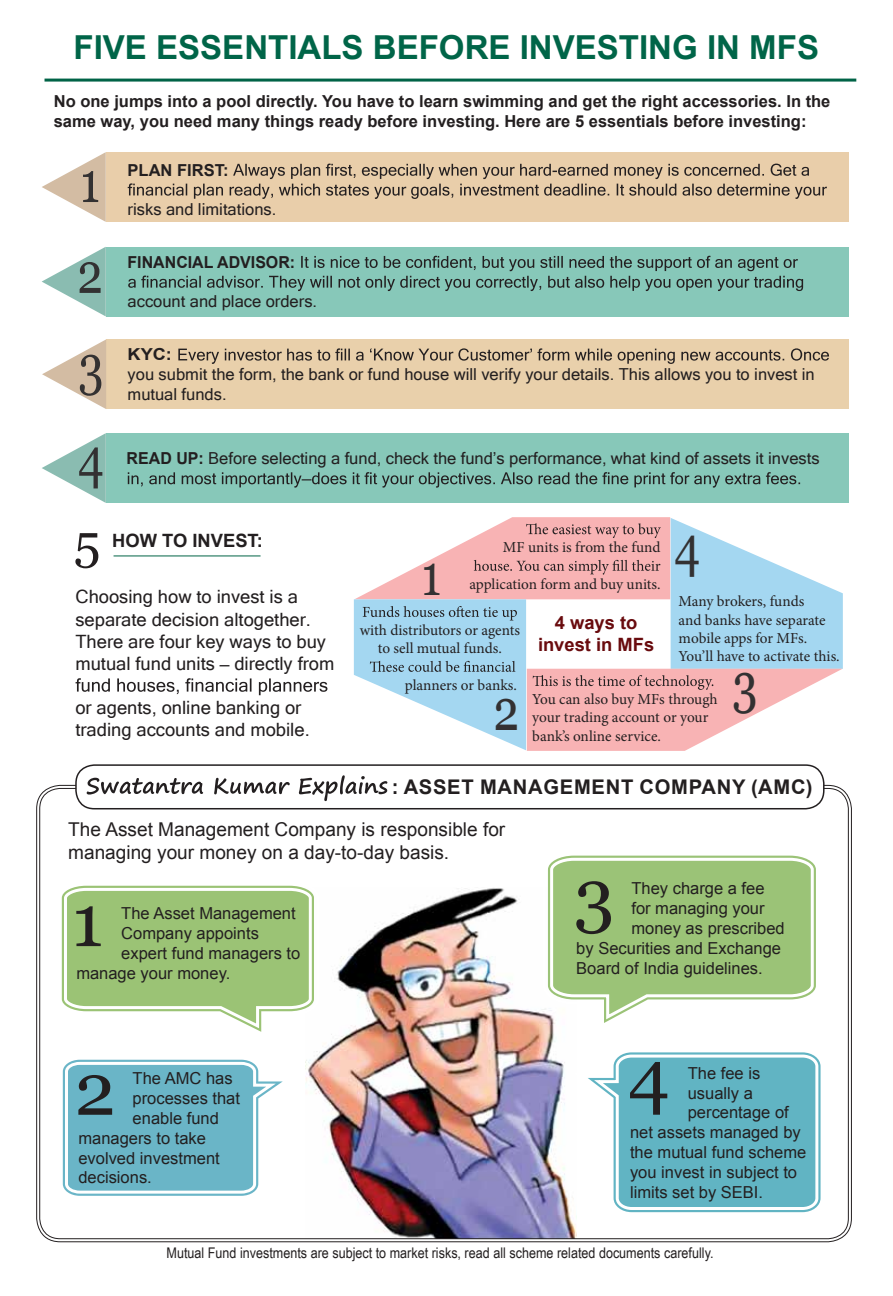
<style>
.page{position:relative;width:893px;height:1296px;background:#fff}
.page>*{position:absolute;margin:0;border:0;box-sizing:border-box;transform-origin:0 0}
.t1{font:57.3px "Georgia";color:#333132;scale:.8 1}
.t2{font:700 33px "Arial";color:#006548}
.t3{font:700 20.25px "Arial";letter-spacing:.035em;color:#231f20}
.t4{font:19.05px/22.8px "Arial";color:#231f20}
.t5{font:18.3px/22px "Microsoft Sans Serif";color:#231f20}
.t6{font:700 18.3px/22px "Arial";color:#690b0e;text-align:center}
.t7{font:700 18.3px "Arial";color:#231f20}
.t8{font:16.5px "Arial";color:#231f20}
.t9{font:16.5px/19.8px "Microsoft Sans Serif";color:#231f20}
.t10{font:700 16.5px/19.8px "Arial";color:#231f20}
.t11{font:700 16.5px "Arial";color:#231f20;scale:1.1 1}
.t12{font:15.3px/18.3px "Minion Pro";letter-spacing:-.005em;color:#231f20}
.t13{font:14.7px "Arial Narrow";color:#231f20;scale:1.05 1}
.s1{font-family:"Arial";font-weight:700}
.s2{font-size:16.5px}
</style>
<div class="page">
<img style="left:305px;top:888px;width:271px;height:349px">
<div style="left:106px;top:433px;width:743px;height:70px;background:#87c8b9"></div>
<div style="left:106px;top:339px;width:743px;height:70px;background:#e9d0ab"></div>
<div style="left:106px;top:247px;width:743px;height:69px;background:#87c8b9"></div>
<div style="left:106px;top:152px;width:742px;height:70px;background:#e9ceaa"></div>
<div style="left:75px;top:764px;width:749px;height:45px;border:2px solid #231f20;border-radius:18px"></div>
<svg style="left:541px;top:855px;width:254px;height:179px"></svg>
<svg style="left:61px;top:885px;width:260px;height:158px"></svg>
<svg style="left:42px;top:152px;width:64px;height:70px"></svg>
<svg style="left:128px;top:164px;width:699px;height:35px"></svg>
<svg style="left:42px;top:433px;width:64px;height:70px"></svg>
<svg style="left:42px;top:339px;width:64px;height:70px"></svg>
<svg style="left:178px;top:348px;width:651px;height:16px"></svg>
<svg style="left:42px;top:247px;width:64px;height:69px"></svg>
<svg style="left:128px;top:256px;width:675px;height:35px"></svg>
<svg style="left:354px;top:517px;width:489px;height:234px"></svg>
<svg style="left:75px;top:533px;width:23px;height:35px"></svg>
<svg style="left:76px;top:678px;width:251px;height:17px"></svg>
<hr style="left:114px;top:556px;width:147px;height:1px;background:#006346">
<hr style="left:45px;top:79px;width:811px;height:3px;background:#006346">
<svg style="left:87px;top:775px;width:300px;height:26px"></svg>
<svg style="left:128px;top:472px;width:672px;height:16px"></svg>
<svg style="left:548px;top:856px;width:268px;height:167px"></svg>
<svg style="left:62px;top:1059px;width:221px;height:137px"></svg>
<svg style="left:568px;top:1046px;width:253px;height:173px"></svg>
<h2 class="t2" style="left:74px;top:26px;width:747px">FIVE ESSENTIALS BEFORE INVESTING IN MFS</h2>
<p class="t10" style="left:54px;top:92px;width:778px">No one jumps into a pool directly. You have to learn swimming and get the right accessories. In the same way, you need many things ready before investing. Here are 5 essentials before investing:</p>
<p class="t10" style="left:128px;top:160px;width:102px">PLAN FIRST:</p>
<p class="t9" style="left:128px;top:200px;width:150px">risks and limitations.</p>
<p class="t10" style="left:128px;top:253px;width:169px">FINANCIAL ADVISOR:</p>
<p class="t9" style="left:128px;top:292px;width:191px">account and place orders.</p>
<p class="t11" style="left:128px;top:344px;width:42px">KYC:</p>
<p class="t9" style="left:128px;top:365px;width:689px">you submit the form, the bank or fund house will verify your details. This allows you to invest in mutual funds.</p>
<p class="t9" style="left:127px;top:449px;width:694px"><span class="s1">READ UP:</span> Before selecting a fund, check the fund’s performance, what kind of assets it invests</p>
<p class="t7" style="left:112px;top:528px;width:152px">HOW TO INVEST:</p>
<p class="t5" style="left:75px;top:586px;width:260px">Choosing how to invest is a separate decision altogether.<br>There are four key ways to buy mutual fund units <span class="s2">—</span> directly from</p>
<p class="t5" style="left:75px;top:696px;width:236px">or agents, online banking or trading accounts and mobile.</p>
<p class="t12" style="left:503px;top:538px;width:159px">MF units is from the fund</p>
<h1 class="t1" style="left:675px;top:505px;width:34px">4</h1>
<p class="t12" style="left:469px;top:575px;width:193px">application form and buy units.</p>
<p class="t12" style="left:360px;top:621px;width:162px;text-align:center">with distributors or agents to sell mutual funds.</p>
<p class="t12" style="left:405px;top:676px;width:114px">planners or banks.</p>
<p class="t12" style="left:532px;top:690px;width:187px">You can also buy MFs through your trading account or your bank’s online service.</p>
<h1 class="t1" style="left:421px;top:534px;width:26px">1</h1>
<p class="t12" style="left:679px;top:592px;width:163px">Many brokers, funds<br>and banks have separate mobile apps for MFs.<br>You’ll have to activate this.</p>
<p class="t6" style="left:538px;top:612px;width:118px">4 ways to invest in MFs</p>
<h1 class="t1" style="left:732px;top:642px;width:33px">3</h1>
<h1 class="t1" style="left:494px;top:668px;width:34px">2</h1>
<p class="t3" style="left:392px;top:773px;width:422px">: ASSET MANAGEMENT COMPANY (AMC)</p>
<p class="t4" style="left:68px;top:818px;width:438px">The Asset Management Company is responsible for managing your money on a day-to-day basis.</p>
<p class="t8" style="left:121px;top:903px;width:176px">The Asset Management</p>
<p class="t8" style="left:121px;top:923px;width:139px">Company appoints</p>
<p class="t8" style="left:121px;top:943px;width:181px">expert fund managers to</p>
<p class="t8" style="left:76px;top:962px;width:156px">manage your money.</p>
<p class="t8" style="left:133px;top:1068px;width:102px">The AMC has</p>
<p class="t8" style="left:133px;top:1087px;width:109px">processes that</p>
<p class="t8" style="left:133px;top:1107px;width:88px">enable fund</p>
<p class="t8" style="left:78px;top:1127px;width:129px">managers to take</p>
<p class="t8" style="left:78px;top:1147px;width:143px">evolved investment</p>
<p class="t8" style="left:78px;top:1167px;width:75px">decisions.</p>
<p class="t8" style="left:631px;top:878px;width:135px">They charge a fee</p>
<p class="t8" style="left:631px;top:898px;width:135px">for managing your</p>
<p class="t8" style="left:631px;top:917px;width:155px">money as prescribed</p>
<p class="t8" style="left:576px;top:937px;width:206px">by Securities and Exchange</p>
<p class="t8" style="left:576px;top:957px;width:188px">Board of India guidelines.</p>
<p class="t8" style="left:688px;top:1062px;width:74px">The fee is</p>
<p class="t8" style="left:688px;top:1082px;width:67px">usually a</p>
<p class="t8" style="left:688px;top:1102px;width:103px">percentage of</p>
<p class="t8" style="left:630px;top:1122px;width:172px">net assets managed by</p>
<p class="t8" style="left:630px;top:1142px;width:178px">the mutual fund scheme</p>
<p class="t8" style="left:630px;top:1161px;width:169px">you invest in subject to</p>
<p class="t8" style="left:630px;top:1181px;width:135px">limits set by SEBI.</p>
<p class="t13" style="left:167px;top:1242px;width:522px">Mutual Fund investments are subject to market risks, read all scheme related documents carefully.</p>
</div>
